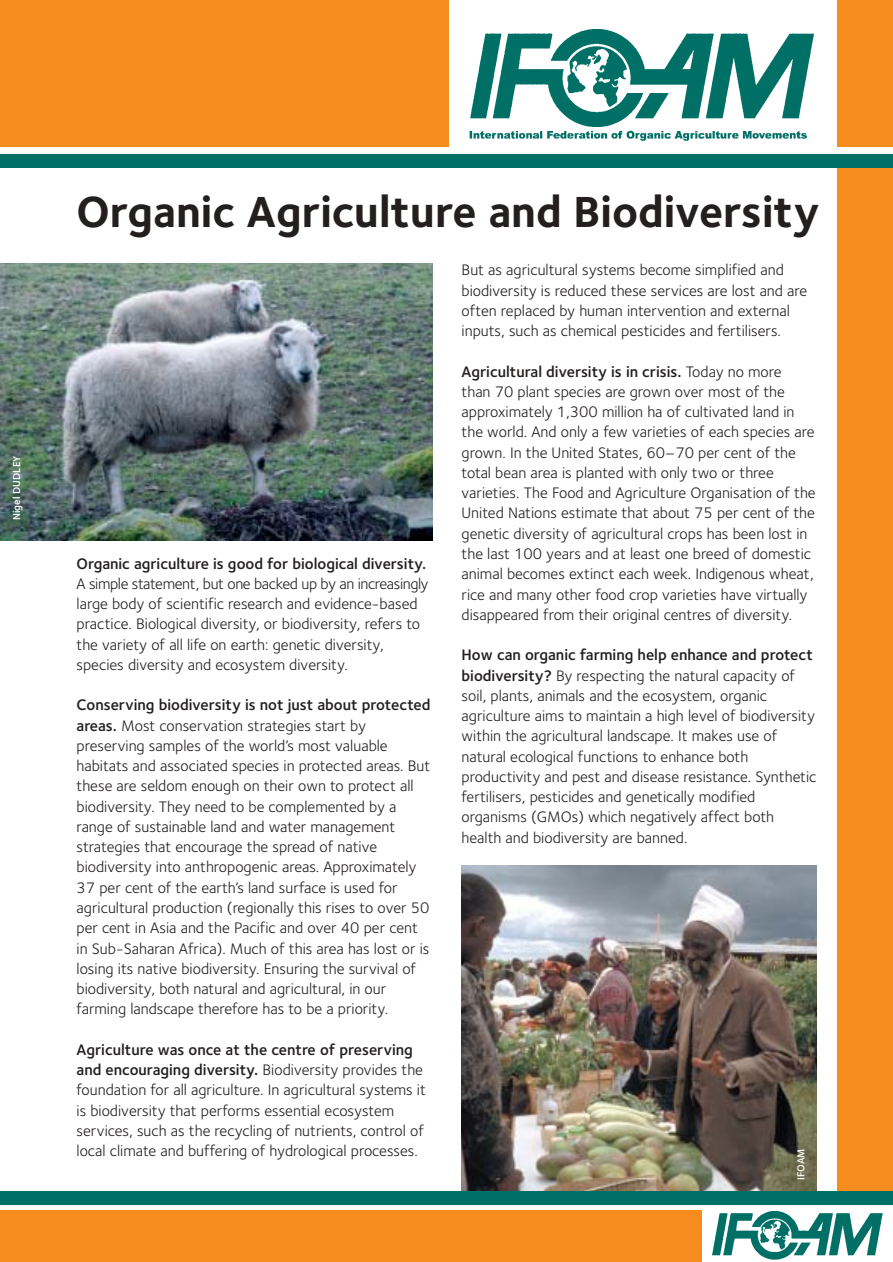
<style>
.page{position:relative;width:893px;height:1262px;background:#fff}
.page>*{position:absolute;margin:0;border:0;box-sizing:border-box;transform-origin:0 0}
.t1{font:700 45px "Foundry Sterling";color:#231f1f}
.t2{font:15.75px/20.2px "Foundry Sterling";color:#231f1f}
.t3{font:600 15.75px "Foundry Sterling";color:#231f1f}
.t4{font:600 10.5px "Foundry Sterling";color:#fff}
.s1{font-weight:600}
</style>
<div class="page">
<div style="left:0;top:0;width:892px;height:146px;background:#f68b1e"></div>
<img style="left:461px;top:865px;width:355px;height:325px">
<img style="left:0;top:264px;width:432px;height:276px">
<div style="left:449px;top:0;width:387px;height:153px;background:#fff"></div>
<img style="left:469px;top:29px;width:345px;height:112px">
<div style="left:0;top:1210px;width:892px;height:51px;background:#f68b1e"></div>
<div style="left:837px;top:166px;width:55px;height:1030px;background:#f68b1e"></div>
<div style="left:0;top:155px;width:892px;height:13px;background:#006f65"></div>
<div style="left:0;top:1190px;width:892px;height:14px;background:#006f65"></div>
<div style="left:702px;top:1208px;width:190px;height:53px;background:#fff"></div>
<img style="left:712px;top:1211px;width:171px;height:49px">
<p class="t4" style="left:13px;top:520px;width:66px;rotate:-90deg">Nigel DUDLEY</p>
<h1 class="t1" style="left:77px;top:196px;width:744px">Organic Agriculture and Biodiversity</h1>
<p class="t3" style="left:77px;top:557px;width:351px">Organic agriculture is good for biological diversity.</p>
<p class="t2" style="left:77px;top:575px;width:353px">A simple statement, but one backed up by an increasingly large body of scientific research and evidence-based practice. Biological diversity, or biodiversity, refers to the variety of all life on earth: genetic diversity, species diversity and ecosystem diversity.</p>
<p class="t2" style="left:77px;top:696px;width:355px"><span class="s1">Conserving biodiversity is not just about protected areas.</span> Most conservation strategies start by preserving samples of the world’s most valuable habitats and associated species in protected areas. But these are seldom enough on their own to protect all biodiversity. They need to be complemented by a range of sustainable land and water management strategies that encourage the spread of native biodiversity into anthropogenic areas. Approximately 37 per cent of the earth’s land surface is used for agricultural production (regionally this rises to over 50 per cent in Asia and the Pacific and over 40 per cent in Sub-Saharan Africa). Much of this area has lost or is losing its native biodiversity. Ensuring the survival of biodiversity, both natural and agricultural, in our farming landscape therefore has to be a priority.</p>
<p class="t2" style="left:77px;top:1040px;width:351px"><span class="s1">Agriculture was once at the centre of preserving and encouraging diversity.</span> Biodiversity provides the foundation for all agriculture. In agricultural systems it is biodiversity that performs essential ecosystem services, such as the recycling of nutrients, control of local climate and buffering of hydrological processes.</p>
<p class="t2" style="left:461px;top:261px;width:347px">But as agricultural systems become simplified and biodiversity is reduced these services are lost and are often replaced by human intervention and external inputs, such as chemical pesticides and fertilisers.</p>
<p class="t2" style="left:461px;top:363px;width:355px"><span class="s1">Agricultural diversity is in crisis.</span> Today no more<br>than 70 plant species are grown over most of the approximately 1,300 million ha of cultivated land in the world. And only a few varieties of each species are grown. In the United States, 60–70 per cent of the total bean area is planted with only two or three varieties. The Food and Agriculture Organisation of the United Nations estimate that about 75 per cent of the genetic diversity of agricultural crops has been lost in the last 100 years and at least one breed of domestic animal becomes extinct each week. Indigenous wheat, rice and many other food crop varieties have virtually disappeared from their original centres of diversity.</p>
<p class="t2" style="left:461px;top:646px;width:356px"><span class="s1">How can organic farming help enhance and protect biodiversity?</span> By respecting the natural capacity of soil, plants, animals and the ecosystem, organic agriculture aims to maintain a high level of biodiversity within the agricultural landscape. It makes use of natural ecological functions to enhance both productivity and pest and disease resistance. Synthetic fertilisers, pesticides and genetically modified organisms (GMOs) which negatively affect both health and biodiversity are banned.</p>
<p class="t4" style="left:797px;top:1179px;width:33px;rotate:-90deg">IFOAM</p>
</div>
